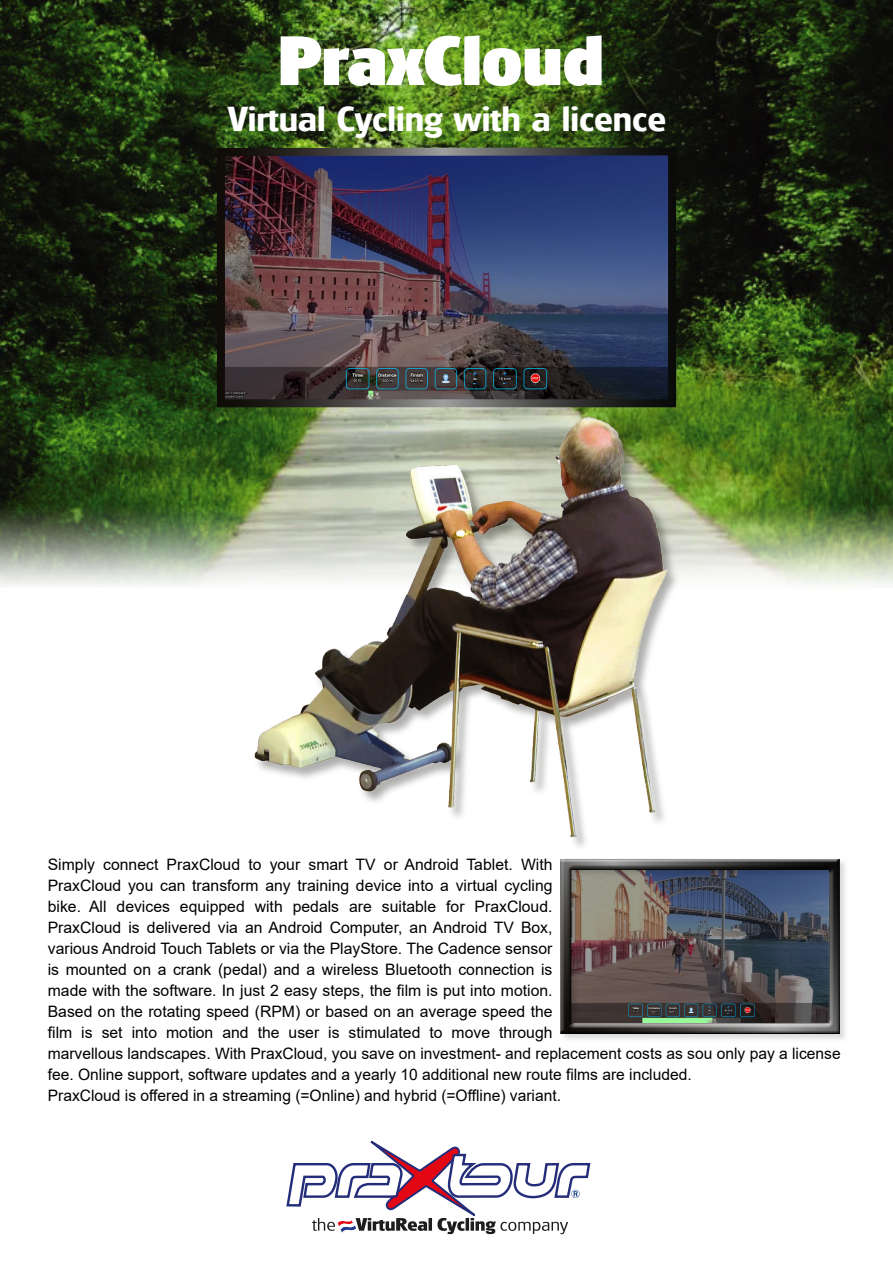
<style>
.page{position:relative;width:893px;height:1263px;background:#fff}
.page>*{position:absolute;margin:0;border:0;box-sizing:border-box;transform-origin:0 0}
.t1{font:800 67.5px "Glasgow";color:#fff;scale:1.11 1}
.t2{font:700 33.75px "Glasgow";color:#fff;scale:1.11 1}
.t3{font:15.75px/21px "Arial";color:#000}
</style>
<div class="page">
<img style="left:0;top:0;width:893px;height:585px">
<svg style="left:563px;top:862px;width:282px;height:178px;fill:#e8e8e8"></svg>
<svg style="left:560px;top:859px;width:281px;height:175px;background:#555457"></svg>
<svg style="left:574px;top:416px;width:106px;height:431px"></svg>
<img style="left:246px;top:411px;width:429px;height:430px">
<svg style="left:286px;top:1141px;width:304px;height:93px"></svg>
<img style="left:213px;top:143px;width:467px;height:268px">
<h1 class="t1" style="left:278px;top:18px;width:295px">PraxCloud</h1>
<h2 class="t2" style="left:228px;top:98px;width:396px">Virtual Cycling with a licence</h2>
<p class="t3" style="left:48px;top:854px;width:794px">Simply connect PraxCloud to your smart TV or Android Tablet. With<br>PraxCloud you can transform any training device into a virtual cycling<br>bike. All devices equipped with pedals are suitable for PraxCloud.<br>PraxCloud is delivered via an Android Computer, an Android TV Box,<br>various Android Touch Tablets or via the PlayStore. The Cadence sensor<br>is mounted on a crank (pedal) and a wireless Bluetooth connection is<br>made with the software. In just 2 easy steps, the film is put into motion.<br>Based on the rotating speed (RPM) or based on an average speed the<br>film is set into motion and the user is stimulated to move through<br>marvellous landscapes. With PraxCloud, you save on investment- and replacement costs as sou only pay a license fee. Online support, software updates and a yearly 10 additional new route films are included.<br>PraxCloud is offered in a streaming (=Online) and hybrid (=Offline) variant.</p>
</div>
